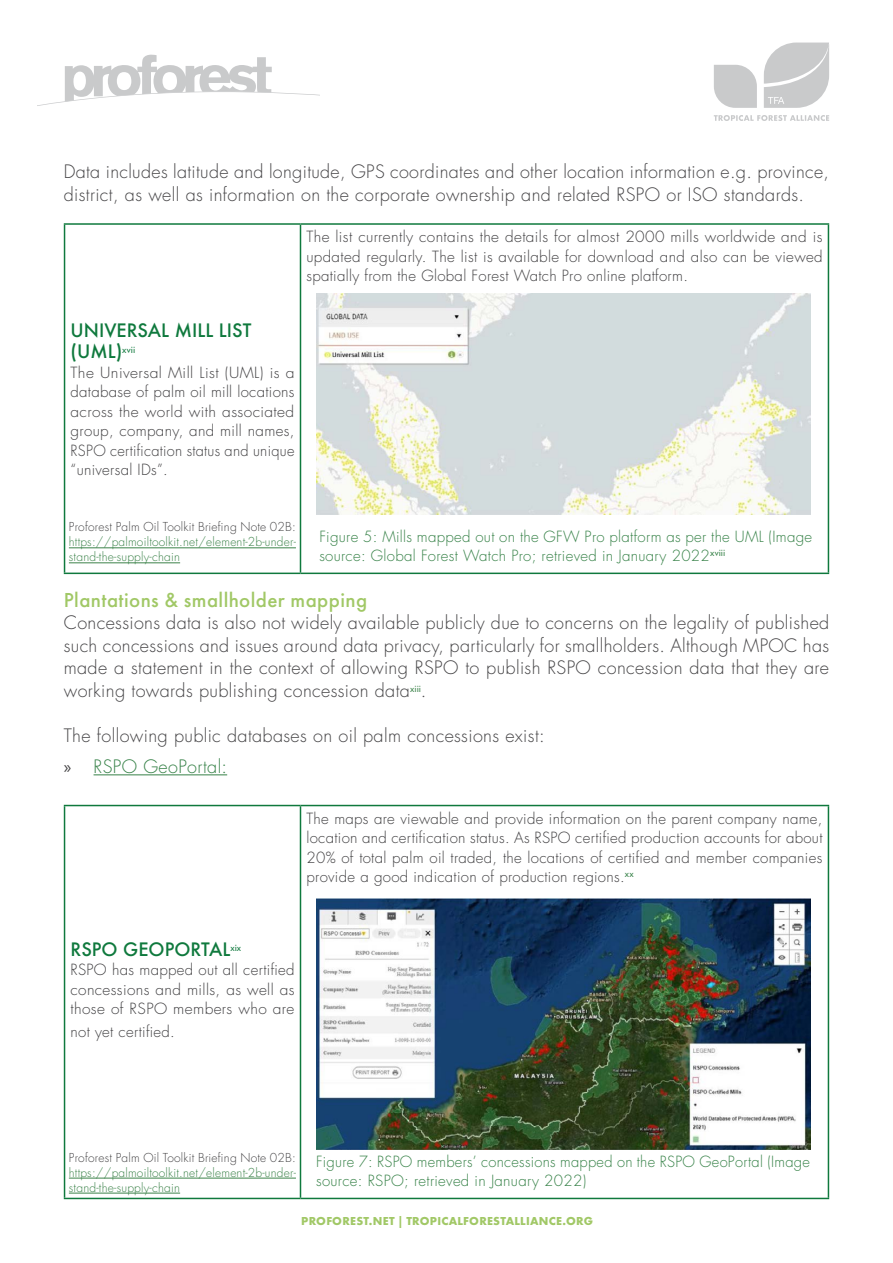
<style>
.page{position:relative;width:893px;height:1263px;background:#fff}
.page>*{position:absolute;margin:0;border:0;box-sizing:border-box;transform-origin:0 0}
.t1{font:500 21px "Futura PT";letter-spacing:.02em;color:#a1c866}
.t2{font:300 18px/22.5px "Futura LT";letter-spacing:.02em;color:#464547}
.t3{font:500 18px/21px "Futura";color:#0f793d}
.t4{font:300 15px/19.5px "Futura LT";letter-spacing:.02em;color:#414042;text-align:justify}
.t5{font:300 15px/19.5px "Futura LT";letter-spacing:.02em;color:#378248}
.t6{font:300 15px/19.5px "Futura LT";letter-spacing:.02em;color:#414042;text-align:justify;scale:1.04 1}
.t7{font:300 12px/15px "Futura LT";letter-spacing:.02em;color:#3c834a}
.t8{font:300 12px "Futura LT";letter-spacing:.02em;color:#464547}
.t9{font:700 12px "Futura PT";letter-spacing:.02em;color:#a1c866}
.s1{font-family:"Myriad Pro";font-weight:400;color:#414042}
.s2{color:#378248}
</style>
<div class="page">
<svg style="left:714px;top:115px;width:115px;height:6px"></svg>
<svg style="left:714px;top:65px;width:43px;height:43px;background:#cecfd0"></svg>
<svg style="left:764px;top:43px;width:65px;height:65px;background:#d1d2d3"></svg>
<svg style="left:38px;top:55px;width:281px;height:51px"></svg>
<hr style="left:64px;top:223px;width:236px;height:2px;background:#0f793d">
<hr style="left:64px;top:225px;width:1px;height:348px;background:#0f793d">
<hr style="left:300px;top:223px;width:529px;height:2px;background:#0f793d">
<hr style="left:300px;top:225px;width:1px;height:348px;background:#0f793d">
<hr style="left:828px;top:225px;width:1px;height:348px;background:#0f793d">
<hr style="left:64px;top:573px;width:236px;height:1px;background:#0f793d">
<hr style="left:300px;top:573px;width:529px;height:1px;background:#0f793d">
<img style="left:316px;top:293px;width:494px;height:221px">
<hr style="left:64px;top:805px;width:236px;height:1px;background:#0f793d">
<hr style="left:64px;top:806px;width:1px;height:392px;background:#0f793d">
<hr style="left:300px;top:805px;width:529px;height:1px;background:#0f793d">
<hr style="left:300px;top:806px;width:1px;height:392px;background:#0f793d">
<hr style="left:828px;top:806px;width:1px;height:392px;background:#0f793d">
<hr style="left:64px;top:1198px;width:236px;height:1px;background:#0f793d">
<hr style="left:300px;top:1198px;width:529px;height:1px;background:#0f793d">
<img style="left:316px;top:898px;width:494px;height:251px">
<hr style="left:94px;top:774px;width:133px;height:1px;background:#378248">
<hr style="left:69px;top:1178px;width:227px;height:1px;background:#3c834a">
<hr style="left:69px;top:1193px;width:111px;height:1px;background:#3c834a">
<hr style="left:69px;top:547px;width:227px;height:1px;background:#3c834a">
<hr style="left:69px;top:562px;width:111px;height:1px;background:#3c834a">
<p class="t2" style="left:64px;top:161px;width:767px">Data includes latitude and longitude, GPS coordinates and other location information e.g. province, district, as well as information on the corporate ownership and related RSPO or ISO standards.</p>
<p class="t4" style="left:306px;top:227px;width:518px">The list currently contains the details for almost 2000 mills worldwide and is updated regularly. The list is available for download and also can be viewed spatially from the Global Forest Watch Pro online platform.</p>
<p class="t3" style="left:71px;top:320px;width:183px">UNIVERSAL MILL LIST (UML)<sup>xvii</sup></p>
<p class="t6" style="left:71px;top:363px;width:217px">The Universal Mill List (UML) is a database of palm oil mill locations across the world with associated group, company, and mill names, RSPO certification status and unique “universal IDs”.</p>
<p class="t8" style="left:69px;top:520px;width:229px">Proforest Palm Oil Toolkit Briefing Note 02B:</p>
<p class="t7" style="left:69px;top:535px;width:229px">https://palmoiltoolkit.net/element-2b-under&shy;stand-the-supply-chain</p>
<p class="t5" style="left:319px;top:527px;width:494px">Figure 5: Mills mapped out on the GFW Pro platform as per the UML (Image source: Global Forest Watch Pro; retrieved in January 2022<sup>xviii</sup></p>
<p class="t1" style="left:64px;top:587px;width:305px">Plantations &amp; smallholder mapping</p>
<p class="t2" style="left:64px;top:612px;width:767px;text-align:justify">Concessions data is also not widely available publicly due to concerns on the legality of published such concessions and issues around data privacy, particularly for smallholders. Although MPOC has made a statement in the context of allowing RSPO to publish RSPO concession data that they are working towards publishing concession data<sup>xiii</sup>.</p>
<p class="t2" style="left:64px;top:720px;width:482px;line-height:31px">The following public databases on oil palm concessions exist: <span class="s1">»</span> <span class="s2">RSPO GeoPortal:</span></p>
<p class="t4" style="left:306px;top:809px;width:517px">The maps are viewable and provide information on the parent company name, location and certification status. As RSPO certified production accounts for about 20% of total palm oil traded, the locations of certified and member companies provide a good indication of production regions.<sup>xx</sup></p>
<p class="t3" style="left:71px;top:938px;width:172px">RSPO GEOPORTAL<sup>xix</sup></p>
<p class="t4" style="left:71px;top:960px;width:225px">RSPO has mapped out all certified concessions and mills, as well as those of RSPO members who are</p>
<p class="t4" style="left:71px;top:1022px;width:106px">not yet certified.</p>
<p class="t8" style="left:69px;top:1150px;width:229px">Proforest Palm Oil Toolkit Briefing Note 02B:</p>
<p class="t7" style="left:69px;top:1165px;width:229px">https://palmoiltoolkit.net/element-2b-under&shy;stand-the-supply-chain</p>
<p class="t5" style="left:316px;top:1152px;width:495px">Figure 7: RSPO members’ concessions mapped on the RSPO GeoPortal (Image source: RSPO; retrieved in January 2022)</p>
<p class="t9" style="left:301px;top:1213px;width:293px">PROFOREST.NET | TROPICALFORESTALLIANCE.ORG</p>
</div>
